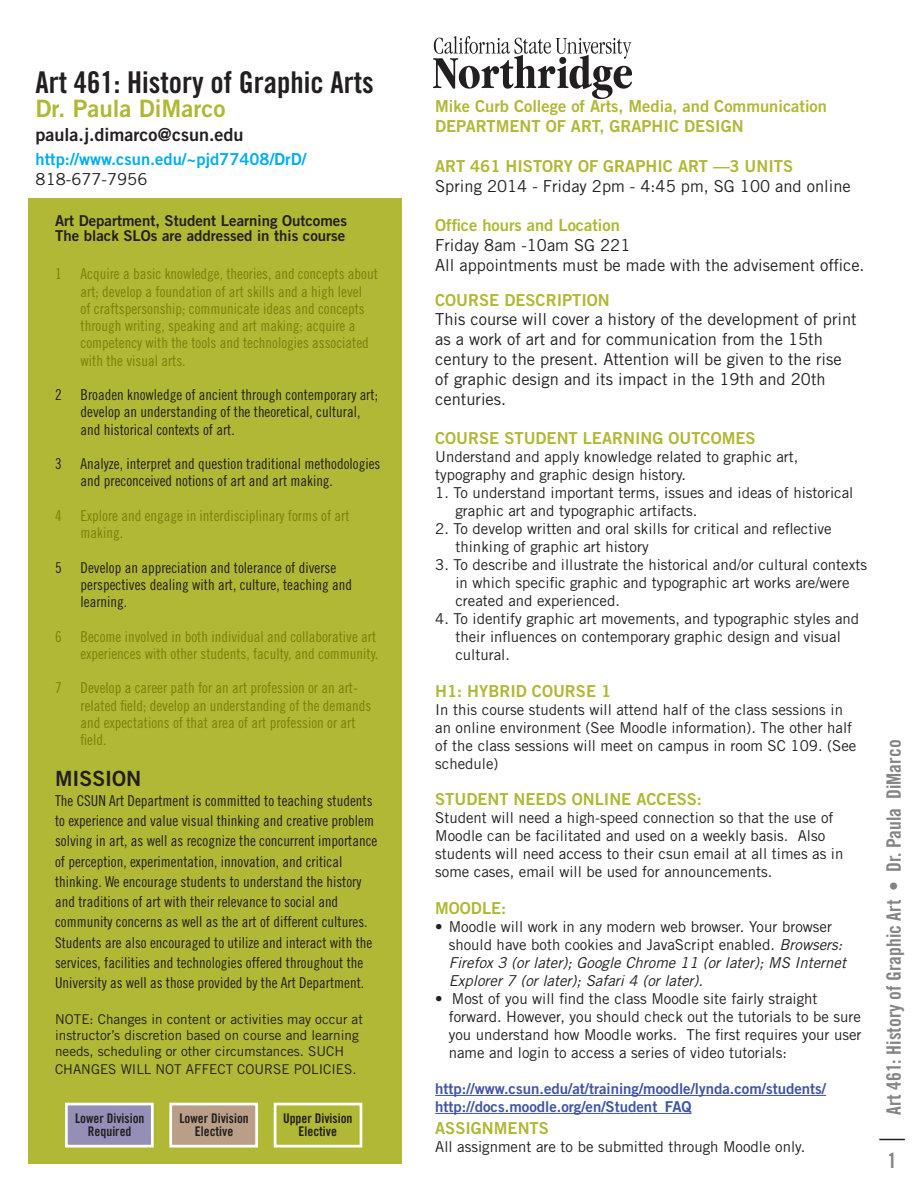
<style>
.page{position:relative;width:918px;height:1188px;background:#fff}
.page>*{position:absolute;margin:0;border:0;box-sizing:border-box;transform-origin:0 0}
.t1{font:30px "Trade Gothic Bold Cond Twenty";color:#231f20}
.t2{font:24px "Trade Gothic Bold Two";color:#b0b835}
.t3{font:21px "Trade Gothic Bold Two";color:#231f20}
.t4{font:21px "Trade Gothic Bold Cond Twenty";color:#828487}
.t5{font:19.8px "Trade Gothic Bold Cond Twenty";color:#828487}
.t6{font:18px "Trade Gothic Bold Two";color:#231f20}
.t7{font:16.5px/19.8px "Trade Gothic";color:#231f20}
.t8{font:16.5px/19.8px "Trade Gothic Bold Two";color:#b0b835}
.t9{font:16.5px "Trade Gothic Bold Two";color:#00aeef}
.t10{font:15px/18px "Trade Gothic";color:#231f20}
.t11{font:15px/20.2px "Trade Gothic Cond Eighteen";color:#231f20}
.t12{font:15px/17.2px "Trade Gothic Cond Eighteen";color:#78820b}
.t13{font:italic 15px/18px "Trade Gothic";color:#231f20}
.t14{font:15px/18px "Trade Gothic Bold Two";color:#4055a4}
.t15{font:15px/15px "Trade Gothic Bold Two";color:#231f20}
.t16{font:13.5px/16.2px "Trade Gothic";color:#231f20}
.t17{font:13.35px/12.8px "Trade Gothic Bold Cond Twenty";color:#231f20;text-align:center}
.s1{font-style:normal}
</style>
<div class="page">
<svg style="left:879px;top:1139px;width:26px;height:1px"></svg>
<div style="left:28px;top:199px;width:374px;height:965px;background:#b0b835"></div>
<div style="left:65px;top:1103px;width:89px;height:44px;background:#958fb8;border:3px solid #fff"></div>
<div style="left:169px;top:1103px;width:89px;height:44px;background:#ba9e88;border:3px solid #fff"></div>
<div style="left:274px;top:1103px;width:88px;height:44px;border:3px solid #fff"></div>
<img style="left:433px;top:37px;width:199px;height:62px">
<hr style="left:435px;top:1095px;width:391px;height:1px;background:#4055a4">
<hr style="left:435px;top:1113px;width:257px;height:1px;background:#4055a4">
<h1 class="t1" style="left:36px;top:65px;width:340px">Art 461: History of Graphic Arts</h1>
<h2 class="t2" style="left:36px;top:94px;width:191px">Dr. Paula DiMarco</h2>
<p class="t6" style="left:36px;top:124px;width:209px">paula.j.dimarco@csun.edu</p>
<p class="t9" style="left:36px;top:149px;width:272px">http://www.csun.edu/~pjd77408/DrD/</p>
<p class="t7" style="left:36px;top:169px;width:113px">818-677-7956</p>
<p class="t15" style="left:55px;top:212px;width:294px">Art Department, Student Learning Outcomes<br>The black SLOs are addressed in this course</p>
<p class="t12" style="left:55px;top:265px;width:8px">1</p>
<p class="t12" style="left:81px;top:265px;width:299px">Acquire a basic knowledge, theories, and concepts about art; develop a foundation of art skills and a high level<br>of craftspersonship; communicate ideas and concepts through writing, speaking and art making; acquire a competency with the tools and technologies associated with the visual arts.</p>
<p class="t11" style="left:55px;top:385px;width:8px">2</p>
<p class="t11" style="left:81px;top:386px;width:299px;line-height:17.2px">Broaden knowledge of ancient through contemporary art; develop an understanding of the theoretical, cultural, and historical contexts of art.</p>
<p class="t11" style="left:55px;top:454px;width:8px">3</p>
<p class="t11" style="left:81px;top:455px;width:301px;line-height:17.2px">Analyze, interpret and question traditional methodologies and preconceived notions of art and art making.</p>
<p class="t12" style="left:55px;top:507px;width:8px">4</p>
<p class="t12" style="left:81px;top:507px;width:271px">Explore and engage in interdisciplinary forms of art making.</p>
<p class="t11" style="left:55px;top:557px;width:8px">5</p>
<p class="t11" style="left:81px;top:559px;width:273px;line-height:17.2px">Develop an appreciation and tolerance of diverse perspectives dealing with art, culture, teaching and learning.</p>
<p class="t12" style="left:55px;top:628px;width:8px">6</p>
<p class="t12" style="left:81px;top:628px;width:299px">Become involved in both individual and collaborative art experiences with other students, faculty, and community.</p>
<p class="t12" style="left:55px;top:679px;width:8px">7</p>
<p class="t12" style="left:81px;top:679px;width:292px">Develop a career path for an art profession or an art&shy;related field; develop an understanding of the demands and expectations of that area of art profession or art field.</p>
<h3 class="t3" style="left:55px;top:765px;width:88px">MISSION</h3>
<p class="t11" style="left:55px;top:790px;width:324px">The CSUN Art Department is committed to teaching students to experience and value visual thinking and creative problem solving in art, as well as recognize the concurrent importance of perception, experimentation, innovation, and critical thinking. We encourage students to understand the history and traditions of art with their relevance to social and community concerns as well as the art of different cultures.<br>Students are also encouraged to utilize and interact with the services, facilities and technologies offered throughout the University as well as those provided by the Art Department.</p>
<p class="t16" style="left:55px;top:1010px;width:309px">NOTE: Changes in content or activities may occur at instructor’s discretion based on course and learning needs, scheduling or other circumstances. SUCH</p>
<p class="t16" style="left:55px;top:1061px;width:303px">CHANGES WILL NOT AFFECT COURSE POLICIES.</p>
<p class="t17" style="left:75px;top:1112px;width:71px">Lower Division<br>Required</p>
<p class="t17" style="left:179px;top:1112px;width:71px">Lower Division<br>Elective</p>
<p class="t17" style="left:283px;top:1112px;width:71px">Upper Division<br>Elective</p>
<p class="t8" style="left:435px;top:96px;width:393px">Mike Curb College of Arts, Media, and Communication<br>DEPARTMENT OF ART, GRAPHIC DESIGN</p>
<p class="t8" style="left:435px;top:156px;width:93px">Art 461 Histor</p>
<p class="t8" style="left:564px;top:156px;width:61px">y of Graphic</p>
<p class="t8" style="left:678px;top:156px;width:117px">Art —3 UNITS</p>
<p class="t7" style="left:435px;top:176px;width:417px">Spring 2014 - Friday 2pm - 4:45 pm, SG 100 and online</p>
<p class="t8" style="left:435px;top:215px;width:186px">Office hours and Location</p>
<p class="t7" style="left:435px;top:235px;width:431px">Friday 8am -10am SG 221<br>All appointments must be made with the advisement office.</p>
<p class="t8" style="left:435px;top:289px;width:22px">Course</p>
<p class="t8" style="left:504px;top:289px;width:22px">Description</p>
<p class="t7" style="left:435px;top:309px;width:423px">This course will cover a history of the development of print as a work of art and for communication from the 15th century to the present. Attention will be given to the rise of graphic design and its impact in the 19th and 20th centuries.</p>
<p class="t8" style="left:435px;top:428px;width:22px">Course</p>
<p class="t8" style="left:504px;top:428px;width:22px">Student</p>
<p class="t8" style="left:583px;top:428px;width:21px">Learning</p>
<p class="t8" style="left:669px;top:428px;width:23px">Outcomes</p>
<p class="t10" style="left:435px;top:448px;width:365px">Understand and apply knowledge related to graphic art, typography and graphic design history.</p>
<p class="t10" style="left:455px;top:484px;width:399px;text-indent:-20px">1. To understand important terms, issues and ideas of historical graphic art and typographic artifacts.</p>
<p class="t10" style="left:455px;top:520px;width:378px;text-indent:-20px">2. To develop written and oral skills for critical and reflective thinking of graphic art history</p>
<p class="t10" style="left:455px;top:556px;width:413px;text-indent:-20px">3. To describe and illustrate the historical and/or cultural contexts in which specific graphic and typographic art works are/were created and experienced.</p>
<p class="t10" style="left:455px;top:610px;width:405px;text-indent:-20px">4. To identify graphic art movements, and typographic styles and their influences on contemporary graphic design and visual cultural.</p>
<p class="t8" style="left:435px;top:681px;width:74px">H1: Hybrid</p>
<p class="t8" style="left:532px;top:681px;width:22px">Course</p>
<p class="t8" style="left:601px;top:681px;width:12px">1</p>
<p class="t10" style="left:435px;top:700px;width:423px">In this course students will attend half of the class sessions in an online environment (See Moodle information). The other half of the class sessions will meet on campus in room SC 109. (See schedule)</p>
<p class="t8" style="left:435px;top:789px;width:102px">STUDENT Needs</p>
<p class="t8" style="left:572px;top:789px;width:11px">online</p>
<p class="t8" style="left:636px;top:789px;width:11px">access</p>
<p class="t8" style="left:697px;top:789px;width:7px">:</p>
<p class="t10" style="left:435px;top:809px;width:410px">Student will need a high-speed connection so that the use of Moodle can be facilitated and used on a weekly basis. Also students will need access to their csun email at all times as in some cases, email will be used for announcements.</p>
<p class="t8" style="left:435px;top:898px;width:25px">Moodle</p>
<p class="t8" style="left:501px;top:898px;width:7px">:</p>
<p class="t13" style="left:449px;top:917px;width:399px;text-indent:-14px"><span class="s1">• Moodle will work in any modern web browser. Your browser should have both cookies and JavaScript enabled.</span> Browsers:<br>Firefox 3 (or later); Google Chrome 11 (or later); MS Internet Explorer 7 (or later); Safari 4 (or later).</p>
<p class="t10" style="left:449px;top:989px;width:414px;text-indent:-14px">• Most of you will find the class Moodle site fairly straight forward. However, you should check out the tutorials to be sure you understand how Moodle works. The first requires your user name and login to access a series of video tutorials:</p>
<p class="t14" style="left:435px;top:1079px;width:392px">http://www.csun.edu/at/training/moodle/lynda.com/students/ http://docs.moodle.org/en/Student_FAQ</p>
<p class="t8" style="left:435px;top:1117px;width:22px">Assignments</p>
<p class="t10" style="left:435px;top:1137px;width:372px">All assignment are to be submitted through Moodle only.</p>
<h3 class="t5" style="left:882px;top:1115px;width:377px;rotate:-90deg">Art 461: History of Graphic Art • Dr. Paula DiMarco</h3>
<h3 class="t4" style="left:887px;top:1148px;width:11px">1</h3>
</div>
